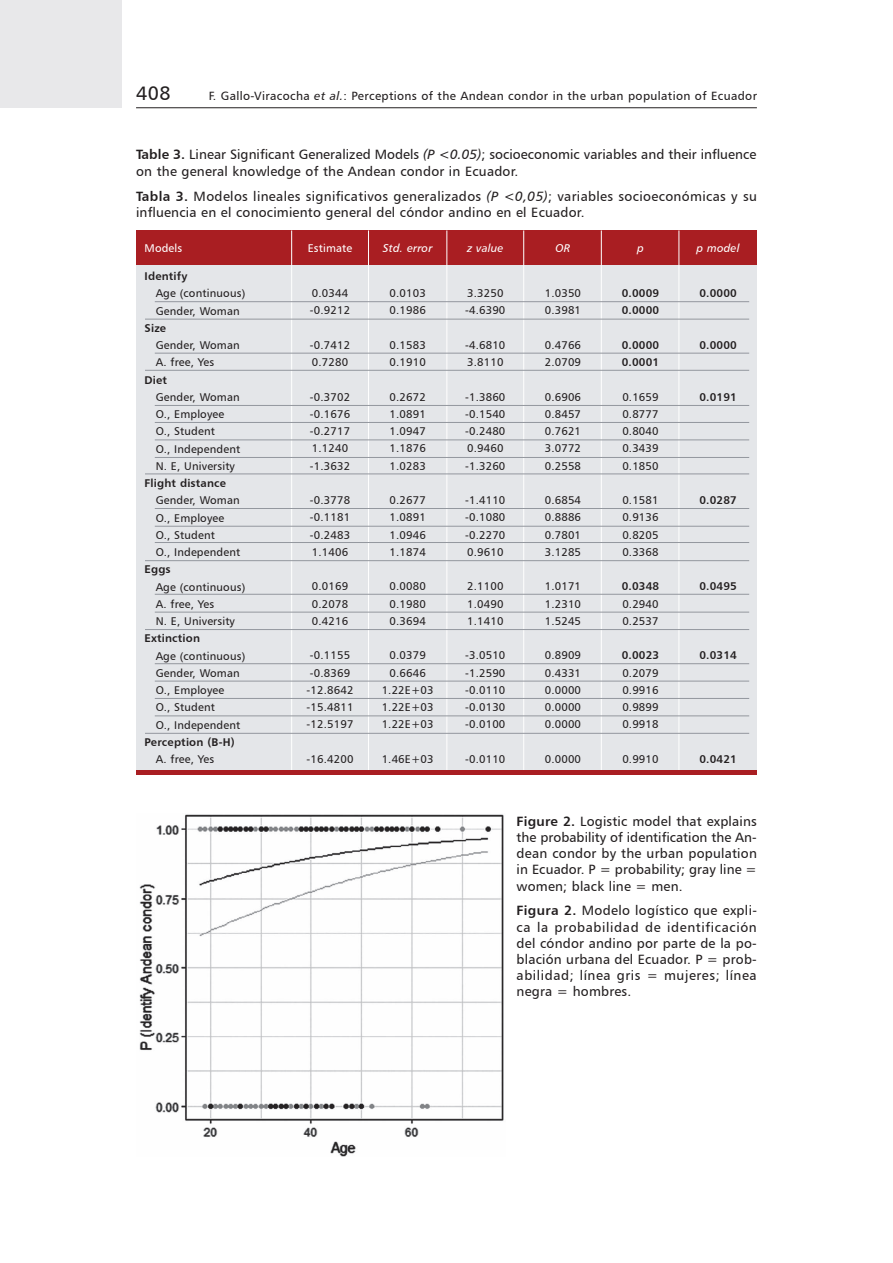
<style>
.page{position:relative;width:893px;height:1263px;background:#fff}
.page>*{position:absolute;margin:0;border:0;box-sizing:border-box;transform-origin:0 0}
.t1{font:19.5px "Humanist 777 BT Roman B";color:#231f20}
.t2{font:13.5px/16.2px "Humanist 777 BT Roman B";letter-spacing:.015em;color:#231f20;text-align:justify}
.t3{font:12px "Humanist 777 BT Roman B";letter-spacing:.03em;color:#231f20}
.t4{font:11.25px/17.2px "Humanist 777 BT Roman B";letter-spacing:.015em;color:#231f20}
.t5{font:11.25px/17.2px "Humanist 777 BT Bold B";letter-spacing:.015em;color:#231f20}
.t6{font:11.25px "Humanist 777 BT Italic B";letter-spacing:.015em;color:#fff}
.t7{font:11.25px "Humanist 777 BT Roman B";letter-spacing:.015em;color:#fff}
.s1{font-family:"Humanist 777 BT Italic B"}
.s2{font-family:"Humanist 777 BT Bold B"}
</style>
<div class="page">
<hr style="left:136px;top:107px;width:621px;height:1px;background:#231f20">
<div style="left:0;top:0;width:121px;height:108px;background:#e8e8ea"></div>
<div style="left:136px;top:240px;width:621px;height:532px;background:#e4e6e9"></div>
<div style="left:136px;top:230px;width:621px;height:35px;background:#a91e22"></div>
<hr style="left:368px;top:230px;width:1px;height:543px;background:#fff">
<hr style="left:291px;top:230px;width:1px;height:543px;background:#fff">
<hr style="left:446px;top:230px;width:1px;height:543px;background:#fff">
<hr style="left:523px;top:230px;width:1px;height:543px;background:#fff">
<hr style="left:601px;top:230px;width:1px;height:543px;background:#fff">
<hr style="left:679px;top:230px;width:1px;height:543px;background:#fff">
<div style="left:136px;top:770px;width:621px;height:5px;background:#a91e22"></div>
<hr style="left:145px;top:319px;width:604px;height:1px;background:#93979e">
<hr style="left:155px;top:301px;width:594px;height:1px;background:#93979e">
<hr style="left:155px;top:353px;width:594px;height:1px;background:#93979e">
<hr style="left:155px;top:405px;width:594px;height:1px;background:#93979e">
<hr style="left:155px;top:422px;width:594px;height:1px;background:#93979e">
<hr style="left:155px;top:440px;width:594px;height:1px;background:#93979e">
<hr style="left:155px;top:457px;width:594px;height:1px;background:#93979e">
<hr style="left:155px;top:508px;width:594px;height:1px;background:#93979e">
<hr style="left:155px;top:526px;width:594px;height:1px;background:#93979e">
<hr style="left:155px;top:542px;width:594px;height:1px;background:#93979e">
<hr style="left:155px;top:594px;width:594px;height:1px;background:#93979e">
<hr style="left:155px;top:612px;width:594px;height:1px;background:#93979e">
<hr style="left:155px;top:663px;width:594px;height:1px;background:#93979e">
<hr style="left:155px;top:681px;width:594px;height:1px;background:#93979e">
<hr style="left:155px;top:698px;width:594px;height:1px;background:#93979e">
<hr style="left:155px;top:716px;width:594px;height:1px;background:#93979e">
<hr style="left:145px;top:370px;width:604px;height:1px;background:#93979e">
<hr style="left:145px;top:474px;width:604px;height:1px;background:#93979e">
<hr style="left:145px;top:560px;width:604px;height:1px;background:#93979e">
<hr style="left:145px;top:629px;width:604px;height:1px;background:#93979e">
<hr style="left:145px;top:733px;width:604px;height:1px;background:#93979e">
<img style="left:139px;top:814px;width:365px;height:343px">
<h1 class="t1" style="left:136px;top:81px;width:36px">408</h1>
<p class="t3" style="left:209px;top:88px;width:550px">F. Gallo-Viracocha <span class="s1">et al.</span>: Perceptions of the Andean condor in the urban population of Ecuador</p>
<p class="t2" style="left:136px;top:146px;width:622px"><span class="s2">Table 3.</span> Linear Significant Generalized Models <span class="s1">(P &lt;0.05)</span>; socioeconomic variables and their influence on the general knowledge of the Andean condor in Ecuador.</p>
<p class="t2" style="left:136px;top:187px;width:622px"><span class="s2">Tabla 3.</span> Modelos lineales significativos generalizados <span class="s1">(P &lt;0,05)</span>; variables socioeconómicas y su influencia en el conocimiento general del cóndor andino en el Ecuador.</p>
<p class="t7" style="left:145px;top:241px;width:39px">Models</p>
<p class="t7" style="left:308px;top:241px;width:46px">Estimate</p>
<p class="t6" style="left:383px;top:241px;width:51px">Std. error</p>
<p class="t6" style="left:467px;top:241px;width:38px">z value</p>
<p class="t6" style="left:555px;top:241px;width:16px">OR</p>
<p class="t6" style="left:637px;top:241px;width:8px">p</p>
<p class="t6" style="left:697px;top:241px;width:44px">p model</p>
<p class="t5" style="left:145px;top:267px;width:44px">Identify</p>
<p class="t4" style="left:156px;top:285px;width:91px">Age (continuous)<br>Gender, Woman</p>
<p class="t5" style="left:145px;top:319px;width:23px">Size</p>
<p class="t4" style="left:156px;top:336px;width:86px">Gender, Woman<br>A. free, Yes</p>
<p class="t5" style="left:145px;top:371px;width:24px">Diet</p>
<p class="t4" style="left:156px;top:388px;width:86px">Gender, Woman<br>O., Employee<br>O., Student<br>O., Independent<br>N. E, University</p>
<p class="t5" style="left:145px;top:474px;width:83px">Flight distance</p>
<p class="t4" style="left:156px;top:491px;width:86px">Gender, Woman<br>O., Employee<br>O., Student<br>O., Independent</p>
<p class="t5" style="left:145px;top:560px;width:28px">Eggs</p>
<p class="t4" style="left:156px;top:578px;width:91px">Age (continuous)<br>A. free, Yes<br>N. E, University</p>
<p class="t5" style="left:145px;top:629px;width:57px">Extinction</p>
<p class="t4" style="left:156px;top:647px;width:91px">Age (continuous)<br>Gender, Woman<br>O., Employee<br>O., Student<br>O., Independent</p>
<p class="t5" style="left:145px;top:733px;width:92px">Perception (B-H)</p>
<p class="t4" style="left:156px;top:750px;width:60px">A. free, Yes</p>
<p class="t5" style="left:699px;top:284px;width:39px">0.0000</p>
<p class="t5" style="left:622px;top:284px;width:39px">0.0009<br>0.0000</p>
<p class="t5" style="left:622px;top:336px;width:39px">0.0000<br>0.0001</p>
<p class="t4" style="left:622px;top:388px;width:38px;text-align:justify">0.1659<br>0.8777<br>0.8040<br>0.3439<br>0.1850</p>
<p class="t4" style="left:622px;top:491px;width:38px;text-align:justify">0.1581<br>0.9136<br>0.8205<br>0.3368</p>
<p class="t5" style="left:622px;top:577px;width:39px">0.0348</p>
<p class="t4" style="left:622px;top:595px;width:38px">0.2940<br>0.2537</p>
<p class="t5" style="left:622px;top:646px;width:39px">0.0023</p>
<p class="t4" style="left:622px;top:664px;width:38px;text-align:justify">0.2079<br>0.9916<br>0.9899<br>0.9918</p>
<p class="t4" style="left:622px;top:750px;width:38px">0.9910</p>
<p class="t4" style="left:465px;top:284px;width:42px">3.3250 -4.6390</p>
<p class="t4" style="left:465px;top:336px;width:42px">-4.6810<br>3.8110</p>
<p class="t4" style="left:465px;top:388px;width:42px">-1.3860 -0.1540 -0.2480<br>0.9460 -1.3260</p>
<p class="t4" style="left:465px;top:491px;width:42px;text-align:justify">-1.4110 -0.1080 -0.2270<br>0.9610</p>
<p class="t4" style="left:467px;top:578px;width:38px;text-align:justify">2.1100<br>1.0490<br>1.1410</p>
<p class="t4" style="left:465px;top:647px;width:42px;text-align:justify">-3.0510 -1.2590 -0.0110 -0.0130 -0.0100</p>
<p class="t4" style="left:465px;top:750px;width:42px">-0.0110</p>
<p class="t4" style="left:545px;top:284px;width:38px">1.0350<br>0.3981</p>
<p class="t4" style="left:545px;top:336px;width:38px">0.4766<br>2.0709</p>
<p class="t4" style="left:545px;top:388px;width:38px;text-align:justify">0.6906<br>0.8457<br>0.7621<br>3.0772<br>0.2558</p>
<p class="t4" style="left:545px;top:491px;width:38px;text-align:justify">0.6854<br>0.8886<br>0.7801<br>3.1285</p>
<p class="t4" style="left:545px;top:578px;width:38px;text-align:justify">1.0171<br>1.2310<br>1.5245</p>
<p class="t4" style="left:545px;top:647px;width:38px;text-align:justify">0.8909<br>0.4331<br>0.0000<br>0.0000<br>0.0000</p>
<p class="t4" style="left:545px;top:750px;width:38px">0.0000</p>
<p class="t4" style="left:389px;top:284px;width:38px">0.0103<br>0.1986</p>
<p class="t4" style="left:389px;top:336px;width:38px">0.1583<br>0.1910</p>
<p class="t4" style="left:389px;top:388px;width:38px;text-align:justify">0.2672<br>1.0891<br>1.0947<br>1.1876<br>1.0283</p>
<p class="t4" style="left:389px;top:491px;width:38px;text-align:justify">0.2677<br>1.0891<br>1.0946<br>1.1874</p>
<p class="t4" style="left:389px;top:578px;width:38px;text-align:justify">0.0080<br>0.1980<br>0.3694</p>
<p class="t4" style="left:382px;top:647px;width:54px;text-align:center">0.0379<br>0.6646<br>1.22E+03<br>1.22E+03<br>1.22E+03</p>
<p class="t4" style="left:382px;top:750px;width:54px">1.46E+03</p>
<p class="t4" style="left:310px;top:284px;width:42px">0.0344 -0.9212</p>
<p class="t4" style="left:310px;top:336px;width:42px">-0.7412<br>0.7280</p>
<p class="t4" style="left:310px;top:388px;width:42px">-0.3702 -0.1676 -0.2717<br>1.1240 -1.3632</p>
<p class="t4" style="left:310px;top:491px;width:42px;text-align:justify">-0.3778 -0.1181 -0.2483<br>1.1406</p>
<p class="t4" style="left:312px;top:578px;width:38px;text-align:justify">0.0169<br>0.2078<br>0.4216</p>
<p class="t4" style="left:307px;top:647px;width:48px">-0.1155 -0.8369 -12.8642 -15.4811 -12.5197</p>
<p class="t4" style="left:307px;top:750px;width:48px">-16.4200</p>
<p class="t5" style="left:699px;top:336px;width:39px">0.0000</p>
<p class="t5" style="left:699px;top:388px;width:39px">0.0191</p>
<p class="t5" style="left:699px;top:491px;width:39px">0.0287</p>
<p class="t5" style="left:699px;top:577px;width:39px">0.0495</p>
<p class="t5" style="left:699px;top:646px;width:39px">0.0314</p>
<p class="t5" style="left:699px;top:750px;width:39px">0.0421</p>
<p class="t2" style="left:517px;top:813px;width:242px"><span class="s2">Figure 2.</span> Logistic model that explains the probability of identification the An&shy;dean condor by the urban population in Ecuador. P = probability; gray line = women; black line = men.</p>
<p class="t2" style="left:517px;top:902px;width:242px"><span class="s2">Figura 2.</span> Modelo logístico que expli&shy;ca la probabilidad de identificación del cóndor andino por parte de la po&shy;blación urbana del Ecuador. P = prob&shy;abilidad; línea gris = mujeres; línea negra = hombres.</p>
</div>
